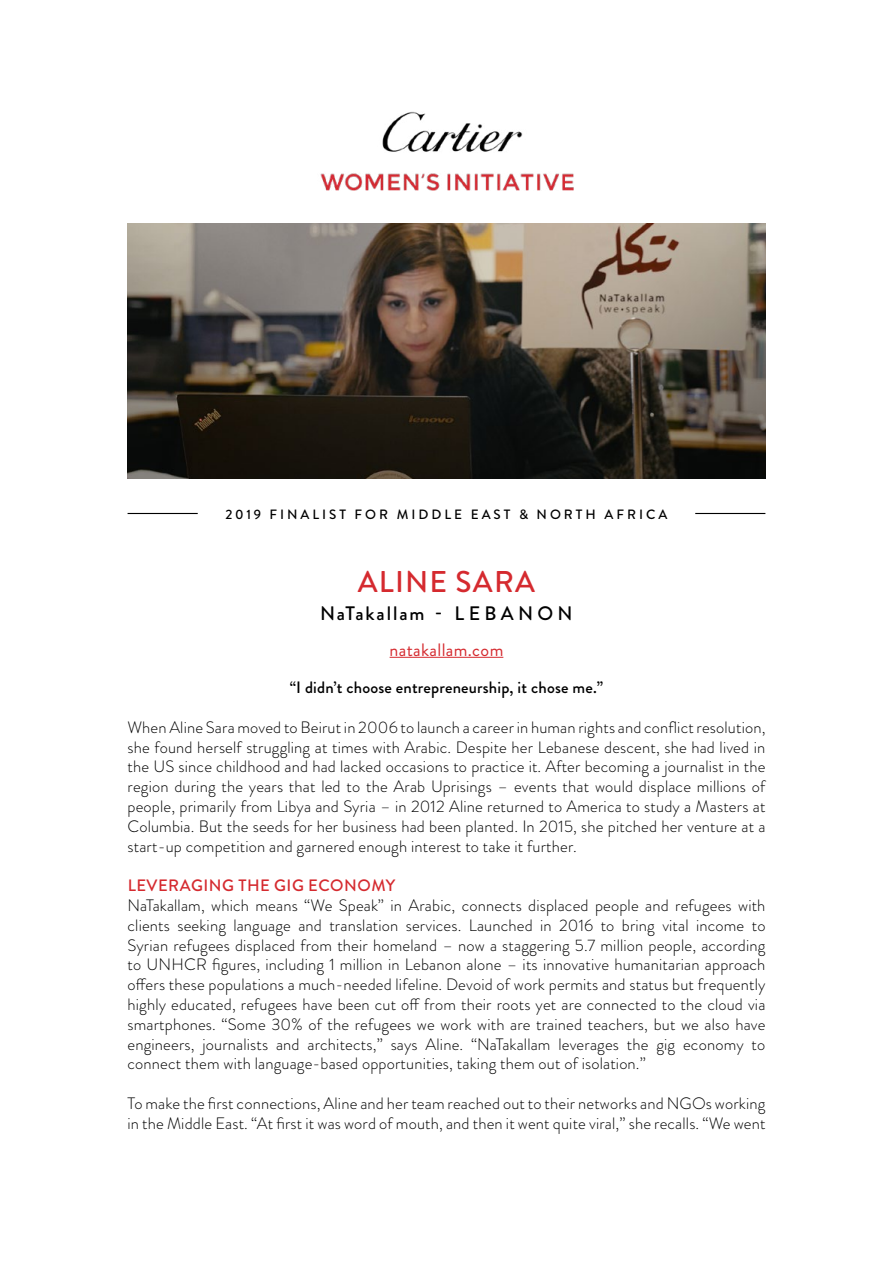
<style>
.page{position:relative;width:893px;height:1263px;background:#fff}
.page>*{position:absolute;margin:0;border:0;box-sizing:border-box;transform-origin:0 0}
.t1{font:500 30px "Brandon Grotesque";letter-spacing:.04em;color:#d52a2f}
.t2{font:500 19.5px "Brandon Grotesque";letter-spacing:.1em;color:#000}
.t3{font:18px "Brandon Grotesque";letter-spacing:.02em;color:#d52a2f}
.t4{font:300 16.5px/19.8px "Brandon Grotesque";letter-spacing:.01em;color:#000;text-align:justify}
.t5{font:500 16.5px "Brandon Grotesque";letter-spacing:.01em;color:#000}
.t6{font:500 16.5px "Brandon Grotesque";letter-spacing:.03em;color:#d52a2f}
.t7{font:500 13.5px "Brandon Grotesque";letter-spacing:.22em;color:#000}
</style>
<div class="page">
<img style="left:128px;top:223px;width:637px;height:255px">
<hr style="left:390px;top:657px;width:113px;height:1px;background:#d52a2f">
<hr style="left:128px;top:513px;width:70px;height:1px;background:#000">
<hr style="left:695px;top:513px;width:70px;height:1px;background:#000">
<img style="left:320px;top:111px;width:254px;height:79px">
<p class="t7" style="left:226px;top:505px;width:443px">2019 FINALIST FOR MIDDLE EAST &amp; NORTH AFRICA</p>
<h1 class="t1" style="left:358px;top:561px;width:179px">ALINE SARA</h1>
<p class="t2" style="left:320px;top:599px;width:254px">NaTakallam - LEBANON</p>
<p class="t3" style="left:390px;top:637px;width:115px">natakallam.com</p>
<p class="t5" style="left:290px;top:676px;width:315px">“I didn’t choose entrepreneurship, it chose me.”</p>
<p class="t4" style="left:128px;top:717px;width:639px">When Aline Sara moved to Beirut in 2006 to launch a career in human rights and conflict resolution, she found herself struggling at times with Arabic. Despite her Lebanese descent, she had lived in the US since childhood and had lacked occasions to practice it. After becoming a journalist in the region during the years that led to the Arab Uprisings – events that would displace millions of people, primarily from Libya and Syria – in 2012 Aline returned to America to study a Masters at Columbia. But the seeds for her business had been planted. In 2015, she pitched her venture at a start-up competition and garnered enough interest to take it further.</p>
<p class="t6" style="left:128px;top:874px;width:269px">LEVERAGING THE GIG ECONOMY</p>
<p class="t4" style="left:128px;top:895px;width:639px">NaTakallam, which means “We Speak” in Arabic, connects displaced people and refugees with clients seeking language and translation services. Launched in 2016 to bring vital income to Syrian refugees displaced from their homeland – now a staggering 5.7 million people, according to UNHCR figures, including 1 million in Lebanon alone – its innovative humanitarian approach offers these populations a much-needed lifeline. Devoid of work permits and status but frequently highly educated, refugees have been cut off from their roots yet are connected to the cloud via smartphones. “Some 30% of the refugees we work with are trained teachers, but we also have engineers, journalists and architects,” says Aline. “NaTakallam leverages the gig economy to connect them with language-based opportunities, taking them out of isolation.”</p>
<p class="t4" style="left:128px;top:1093px;width:639px">To make the first connections, Aline and her team reached out to their networks and NGOs working in the Middle East. “At first it was word of mouth, and then it went quite viral,” she recalls. “We went</p>
</div>
